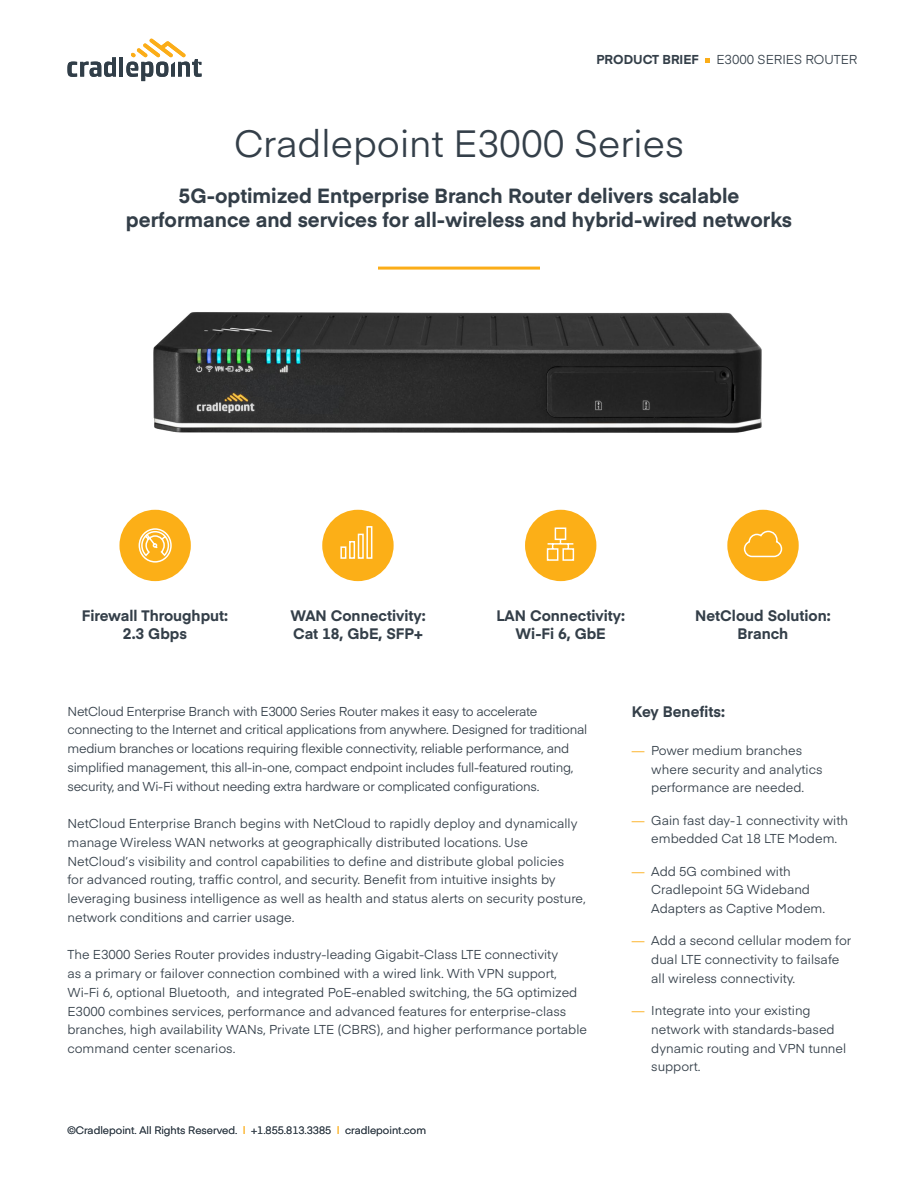
<style>
.page{position:relative;width:918px;height:1188px;background:#fff}
.page>*{position:absolute;margin:0;border:0;box-sizing:border-box;transform-origin:0 0}
.t1{font:37.5px "Eina 01";color:#343f49}
.t2{font:700 20.25px/24px "Eina 01";color:#333e48;text-align:center}
.t3{font:700 15px/18px "Eina 01";color:#343f49;text-align:center}
.t4{font:12.75px/18.8px "Eina 01";color:#343f49}
.t5{font:12.75px/18.8px "Eina 01";letter-spacing:-.02em;color:#343f49}
.t6{font:700 12.75px "Eina 01";color:#343f49}
.t7{font:10.5px "Eina 01";color:#343f49}
.s1{color:#fbad18}
</style>
<div class="page">
<svg style="left:705px;top:58px;width:5px;height:4px"></svg>
<svg style="left:68px;top:57px;width:48px;height:20px"></svg>
<hr style="left:119px;top:57px;width:4px;height:20px;background:#313e48">
<svg style="left:126px;top:39px;width:76px;height:42px"></svg>
<img style="left:153px;top:312px;width:609px;height:121px">
<hr style="left:378px;top:267px;width:162px;height:3px;background:#fbad18">
<div style="left:727px;top:510px;width:72px;height:71px;background:#fcaf17;border-radius:50%"></div>
<div style="left:119px;top:510px;width:72px;height:71px;background:#fcaf17;border-radius:50%"></div>
<svg style="left:138px;top:528px;width:34px;height:35px"></svg>
<div style="left:525px;top:510px;width:71px;height:71px;background:#fcaf17;border-radius:50%"></div>
<svg style="left:743px;top:530px;width:40px;height:28px"></svg>
<div style="left:322px;top:510px;width:72px;height:71px;background:#fcaf17;border-radius:50%"></div>
<div style="left:340px;top:546px;width:6px;height:13px;border:2px solid #fff"></div>
<div style="left:349px;top:541px;width:6px;height:18px;border:2px solid #fff"></div>
<div style="left:358px;top:534px;width:6px;height:25px;border:2px solid #fff"></div>
<div style="left:366px;top:526px;width:6px;height:33px;border:2px solid #fff"></div>
<svg style="left:546px;top:527px;width:29px;height:34px"></svg>
<p class="t6" style="left:596px;top:50px;width:104px">PRODUCT BRIEF</p>
<p class="t4" style="left:717px;top:49px;width:143px">E3000 SERIES ROUTER</p>
<h1 class="t1" style="left:234px;top:116px;width:452px">Cradlepoint E3000 Series</h1>
<h2 class="t2" style="left:126px;top:182px;width:668px">5G-optimized Entperprise Branch Router delivers scalable performance and services for all-wireless and hybrid-wired networks</h2>
<p class="t3" style="left:82px;top:606px;width:148px">Firewall Throughput:<br>2.3 Gbps</p>
<p class="t3" style="left:290px;top:606px;width:137px;text-align:left">WAN Connectivity:<br>Cat 18, GbE, SFP+</p>
<p class="t3" style="left:496px;top:606px;width:130px">LAN Connectivity:<br>Wi-Fi 6, GbE</p>
<p class="t3" style="left:695px;top:606px;width:137px">NetCloud Solution:<br>Branch</p>
<p class="t5" style="left:68px;top:701px;width:521px">NetCloud Enterprise Branch with E3000 Series Router makes it easy to accelerate connecting to the Internet and critical applications from anywhere. Designed for traditional medium branches or locations requiring flexible connectivity, reliable performance, and simplified management, this all-in-one, compact endpoint includes full-featured routing, security, and Wi-Fi without needing extra hardware or complicated configurations.</p>
<p class="t4" style="left:68px;top:813px;width:520px">NetCloud Enterprise Branch begins with NetCloud to rapidly deploy and dynamically manage Wireless WAN networks at geographically distributed locations. Use NetCloud’s visibility and control capabilities to define and distribute global policies<br>for advanced routing, traffic control, and security. Benefit from intuitive insights by leveraging business intelligence as well as health and status alerts on security posture, network conditions and carrier usage.</p>
<p class="t4" style="left:68px;top:945px;width:521px">The E3000 Series Router provides industry-leading Gigabit-Class LTE connectivity<br>as a primary or failover connection combined with a wired link. With VPN support, Wi-Fi 6, optional Bluetooth, and integrated PoE-enabled switching, the 5G optimized E3000 combines services, performance and advanced features for enterprise-class branches, high availability WANs, Private LTE (CBRS), and higher performance portable command center scenarios.</p>
<p class="t7" style="left:68px;top:1122px;width:360px">©Cradlepoint. All Rights Reserved. <span class="s1">|</span> +1.855.813.3385 <span class="s1">|</span> cradlepoint.com</p>
<p class="t3" style="left:632px;top:702px;width:95px">Key Benefits:</p>
<p class="t4" style="left:651px;top:740px;width:173px;text-indent:-19px"><span class="s1">—</span> Power medium branches where security and analytics performance are needed.</p>
<p class="t4" style="left:651px;top:810px;width:198px;text-indent:-19px"><span class="s1">—</span> Gain fast day-1 connectivity with embedded Cat 18 LTE Modem.</p>
<p class="t4" style="left:651px;top:861px;width:175px;text-indent:-19px"><span class="s1">—</span> Add 5G combined with<br>Cradlepoint 5G Wideband<br>Adapters as Captive Modem.</p>
<p class="t4" style="left:651px;top:930px;width:202px;text-indent:-19px"><span class="s1">—</span> Add a second cellular modem for dual LTE connectivity to failsafe all wireless connectivity.</p>
<p class="t4" style="left:651px;top:1000px;width:197px;text-indent:-19px"><span class="s1">—</span> Integrate into your existing network with standards-based dynamic routing and VPN tunnel support.</p>
</div>
